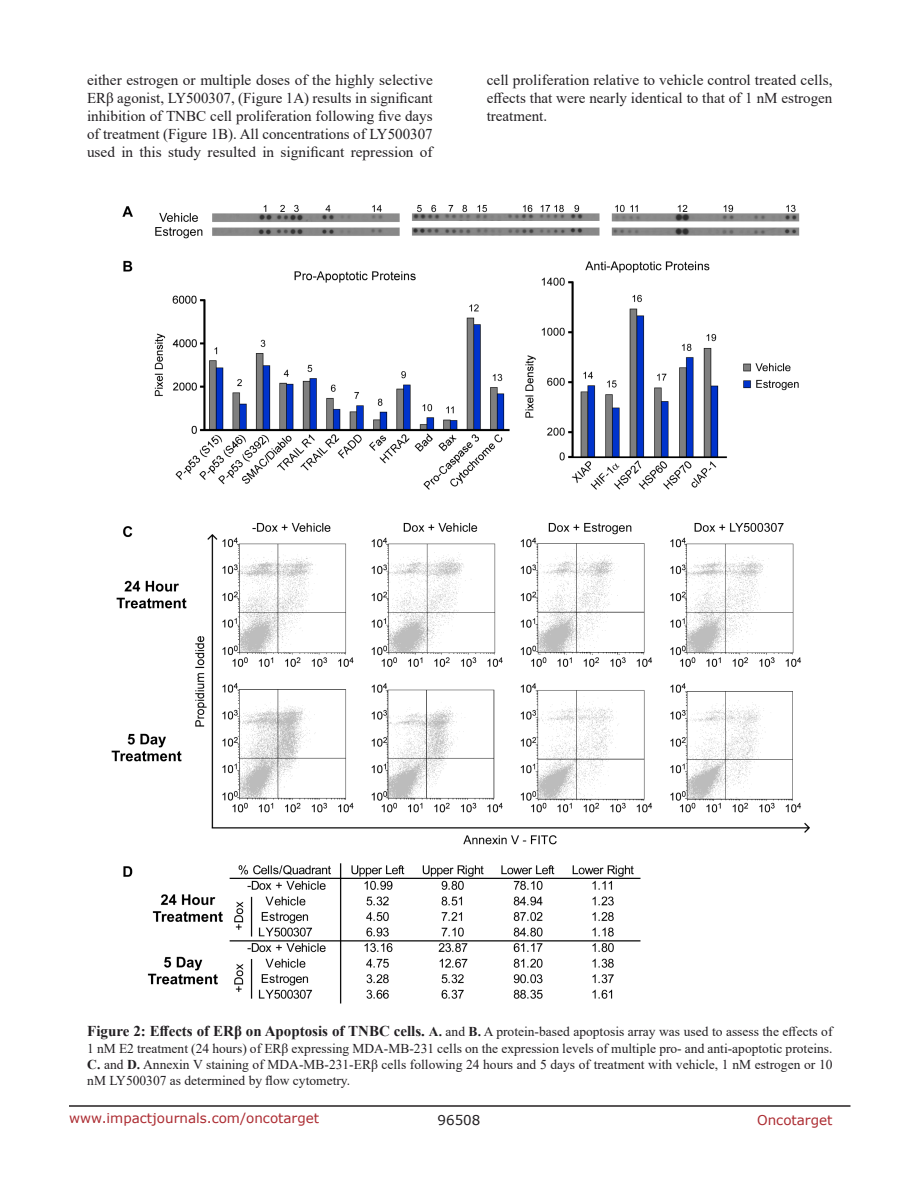
<style>
.page{position:relative;width:918px;height:1188px;background:#fff}
.page>*{position:absolute;margin:0;border:0;box-sizing:border-box;transform-origin:0 0}
.BodyText{font:15px/18px "Times New Roman";color:#221f22;text-align:justify}
.FigureText{font:13.5px/16.2px "Times New Roman";color:#221f22;text-align:justify}
.t1{font:13.5px "Verdana";color:#ac2b31}
.t2{font:13.5px "Verdana";color:#221f22}
.s1{font-weight:700;font-size:15px}
.s2{font-weight:700}
</style>
<div class="page">
<hr style="left:69px;top:1105px;width:781px;height:2px;background:#231f20">
<img style="left:111px;top:204px;width:698px;height:800px">
<p class="BodyText" style="left:87px;top:71px;width:347px">either estrogen or multiple doses of the highly selective ERβ agonist, LY500307, (Figure 1A) results in significant inhibition of TNBC cell proliferation following five days of treatment (Figure 1B). All concentrations of LY500307 used in this study resulted in significant repression of</p>
<p class="BodyText" style="left:487px;top:71px;width:347px">cell proliferation relative to vehicle control treated cells, effects that were nearly identical to that of 1 nM estrogen treatment.</p>
<p class="FigureText" style="left:87px;top:1023px;width:747px"><span class="s1">Figure 2: Effects of ERβ on Apoptosis of TNBC cells.</span> <span class="s2">A.</span> and <span class="s2">B.</span> A protein-based apoptosis array was used to assess the effects of 1 nM E2 treatment (24 hours) of ERβ expressing MDA-MB-231 cells on the expression levels of multiple pro- and anti-apoptotic proteins.<br><span class="s2">C.</span> and <span class="s2">D.</span> Annexin V staining of MDA-MB-231-ERβ cells following 24 hours and 5 days of treatment with vehicle, 1 nM estrogen or 10 nM LY500307 as determined by flow cytometry.</p>
<p class="t1" style="left:69px;top:1109px;width:252px">www.impactjournals.com/oncotarget</p>
<p class="t2" style="left:438px;top:1111px;width:44px">96508</p>
<p class="t1" style="left:757px;top:1111px;width:77px">Oncotarget</p>
</div>
